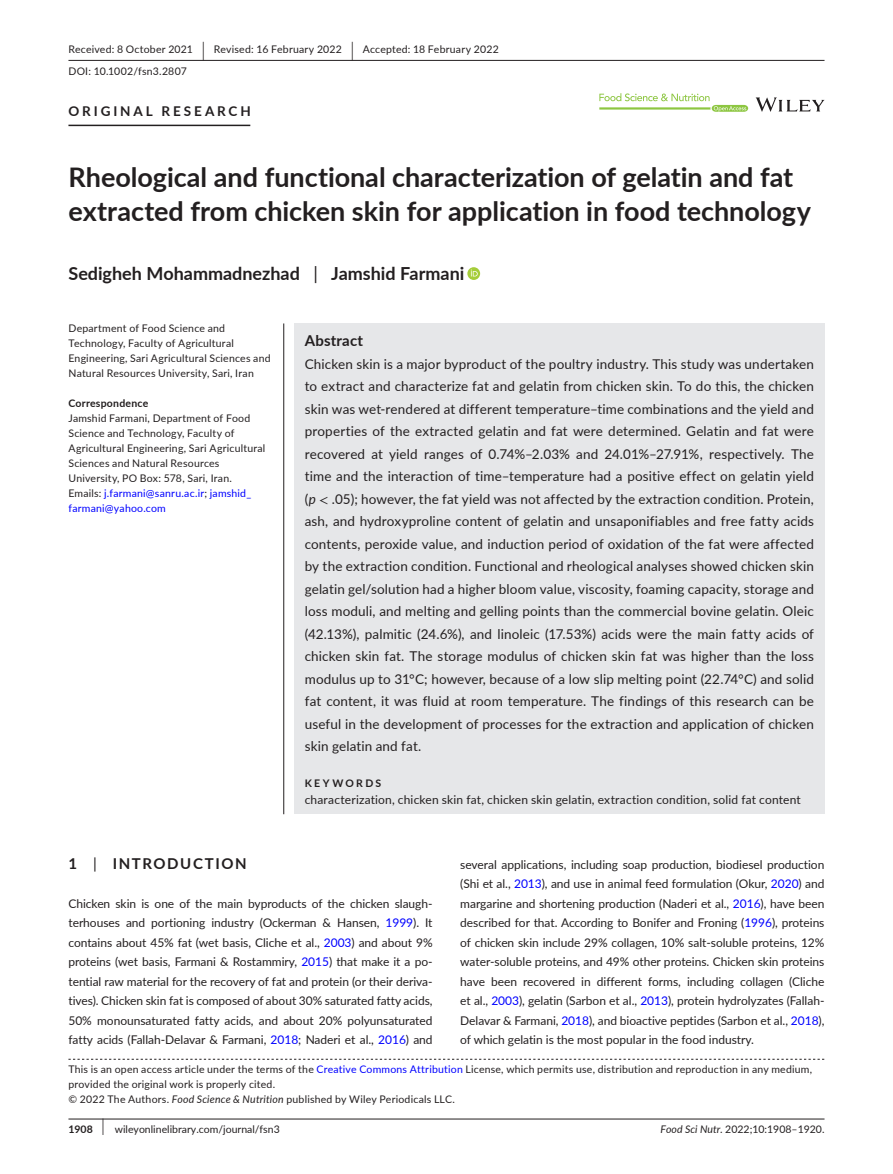
<style>
.page{position:relative;width:893px;height:1174px;background:#fff}
.page>*{position:absolute;margin:0;border:0;box-sizing:border-box;transform-origin:0 0}
.t1{font:700 27px/34.5px "Lato";color:#231f20}
.t2{font:700 18px "Lato";color:#231f20}
.t3{font:700 15px "Lato";letter-spacing:.1em;color:#231f20}
.t4{font:700 15px "Lato";letter-spacing:.015em;color:#231f20}
.t5{font:13.5px/22.5px "Lato";letter-spacing:.01em;color:#231f20;text-align:justify}
.t6{font:700 13.5px "Lato";letter-spacing:.215em;color:#231f20}
.t7{font:12px/19.5px "Lato";letter-spacing:-.005em;color:#231f20;text-align:justify}
.t8{font:12px "Lato";letter-spacing:.015em;color:#231f20}
.t9{font:10.5px/15px "Lato";letter-spacing:.02em;color:#231f20}
.t10{font:10.5px "Lato";color:#231f20}
.t11{font:700 10.5px "Lato";letter-spacing:.02em;color:#231f20}
.t12{font:700 10.5px "Lato";letter-spacing:.22em;color:#231f20}
.s1{font-size:19.65px}
.s2{font-weight:400}
.s3{color:#00f}
.s4{font-style:italic}
.s5{font-family:"STIX"}
.s6{font-weight:700}
.s7{font-size:17.4px}
</style>
<div class="page">
<hr style="left:68px;top:1118px;width:756px;height:1px;background:#231f20">
<svg style="left:756px;top:97px;width:68px;height:15px"></svg>
<svg style="left:599px;top:93px;width:149px;height:19px"></svg>
<hr style="left:68px;top:60px;width:756px;height:1px;background:#231f20">
<hr style="left:68px;top:125px;width:182px;height:1px;background:#231f20">
<svg style="left:467px;top:267px;width:13px;height:13px"></svg>
<svg style="left:471px;top:269px;width:7px;height:7px"></svg>
<svg style="left:68px;top:1058px;width:756px;height:1px"></svg>
<div style="left:294px;top:323px;width:530px;height:491px;background:#e6e7e9"></div>
<hr style="left:283px;top:323px;width:1px;height:491px;background:#231f20">
<p class="t9" style="left:68px;top:38px;width:432px;line-height:21.8px">Received: 8 October 2021 <span class="s1">|</span> Revised: 16 February 2022 <span class="s1">|</span> Accepted: 18 February 2022<br>DOI: 10.1002/fsn3.2807</p>
<p class="t6" style="left:68px;top:101px;width:184px">ORIGINAL RESEARCH</p>
<h1 class="t1" style="left:68px;top:159px;width:744px">Rheological and functional characterization of gelatin and fat extracted from chicken skin for application in food technology</h1>
<h2 class="t2" style="left:68px;top:260px;width:397px">Sedigheh Mohammadnezhad <span class="s2">|</span> Jamshid Farmani</h2>
<p class="t9" style="left:68px;top:320px;width:204px">Department of Food Science and Technology, Faculty of Agricultural Engineering, Sari Agricultural Sciences and Natural Resources University, Sari, Iran</p>
<p class="t11" style="left:68px;top:395px;width:81px">Correspondence</p>
<p class="t9" style="left:68px;top:410px;width:198px">Jamshid Farmani, Department of Food Science and Technology, Faculty of Agricultural Engineering, Sari Agricultural Sciences and Natural Resources University, PO Box: 578, Sari, Iran.<br>Emails: <span class="s3">j.farmani@sanru.ac.ir</span>; <span class="s3">jamshid_ farmani@yahoo.com</span></p>
<p class="t4" style="left:305px;top:329px;width:60px">Abstract</p>
<p class="t5" style="left:305px;top:352px;width:511px">Chicken skin is a major byproduct of the poultry industry. This study was undertaken to extract and characterize fat and gelatin from chicken skin. To do this, the chicken skin was wet-rendered at different temperature–time combinations and the yield and properties of the extracted gelatin and fat were determined. Gelatin and fat were recovered at yield ranges of 0.74%–2.03% and 24.01%–27.91%, respectively. The time and the interaction of time–temperature had a positive effect on gelatin yield (<span class="s4">p</span> <span class="s5">&lt;</span> .05); however, the fat yield was not affected by the extraction condition. Protein, ash, and hydroxyproline content of gelatin and unsaponifiables and free fatty acids contents, peroxide value, and induction period of oxidation of the fat were affected by the extraction condition. Functional and rheological analyses showed chicken skin gelatin gel/solution had a higher bloom value, viscosity, foaming capacity, storage and loss moduli, and melting and gelling points than the commercial bovine gelatin. Oleic (42.13%), palmitic (24.6%), and linoleic (17.53%) acids were the main fatty acids of chicken skin fat. The storage modulus of chicken skin fat was higher than the loss modulus up to 31°C; however, because of a low slip melting point (22.74°C) and solid fat content, it was fluid at room temperature. The findings of this research can be useful in the development of processes for the extraction and application of chicken skin gelatin and fat.</p>
<p class="t12" style="left:305px;top:775px;width:78px">KEYWORDS</p>
<p class="t8" style="left:305px;top:790px;width:497px">characterization, chicken skin fat, chicken skin gelatin, extraction condition, solid fat content</p>
<p class="t3" style="left:68px;top:852px;width:180px">1 <span class="s2">|</span> INTRODUCTION</p>
<p class="t7" style="left:68px;top:893px;width:366px">Chicken skin is one of the main byproducts of the chicken slaugh&shy;terhouses and portioning industry (Ockerman &amp; Hansen, <span class="s3">1999</span>). It contains about 45% fat (wet basis, Cliche et al., <span class="s3">2003</span>) and about 9% proteins (wet basis, Farmani &amp; Rostammiry, <span class="s3">2015</span>) that make it a po&shy;tential raw material for the recovery of fat and protein (or their deriva&shy;tives). Chicken skin fat is composed of about 30% saturated fatty acids, 50% monounsaturated fatty acids, and about 20% polyunsaturated fatty acids (Fallah-Delavar &amp; Farmani, <span class="s3">2018</span>; Naderi et al., <span class="s3">2016</span>) and</p>
<p class="t7" style="left:460px;top:854px;width:366px">several applications, including soap production, biodiesel production (Shi et al., <span class="s3">2013</span>), and use in animal feed formulation (Okur, <span class="s3">2020</span>) and margarine and shortening production (Naderi et al., <span class="s3">2016</span>), have been described for that. According to Bonifer and Froning (<span class="s3">1996</span>), proteins of chicken skin include 29% collagen, 10% salt-soluble proteins, 12% water-soluble proteins, and 49% other proteins. Chicken skin proteins have been recovered in different forms, including collagen (Cliche et al., <span class="s3">2003</span>), gelatin (Sarbon et al., <span class="s3">2013</span>), protein hydrolyzates (Fallah-Delavar &amp; Farmani, <span class="s3">2018</span>), and bioactive peptides (Sarbon et al., <span class="s3">2018</span>), of which gelatin is the most popular in the food industry.</p>
<p class="t9" style="left:68px;top:1061px;width:745px">This is an open access article under the terms of the <span class="s3">Creative Commons Attribution</span> License, which permits use, distribution and reproduction in any medium, provided the original work is properly cited.<br>© 2022 The Authors. <span class="s4">Food Science &amp; Nutrition</span> published by Wiley Periodicals LLC.</p>
<p class="t10" style="left:68px;top:1121px;width:213px"><span class="s6">1908</span> <span class="s7">|</span> wileyonlinelibrary.com/journal/fsn3</p>
<p class="t10" style="left:661px;top:1121px;width:165px"><span class="s4">Food Sci Nutr.</span> 2022;10:1908–1920.</p>
</div>
